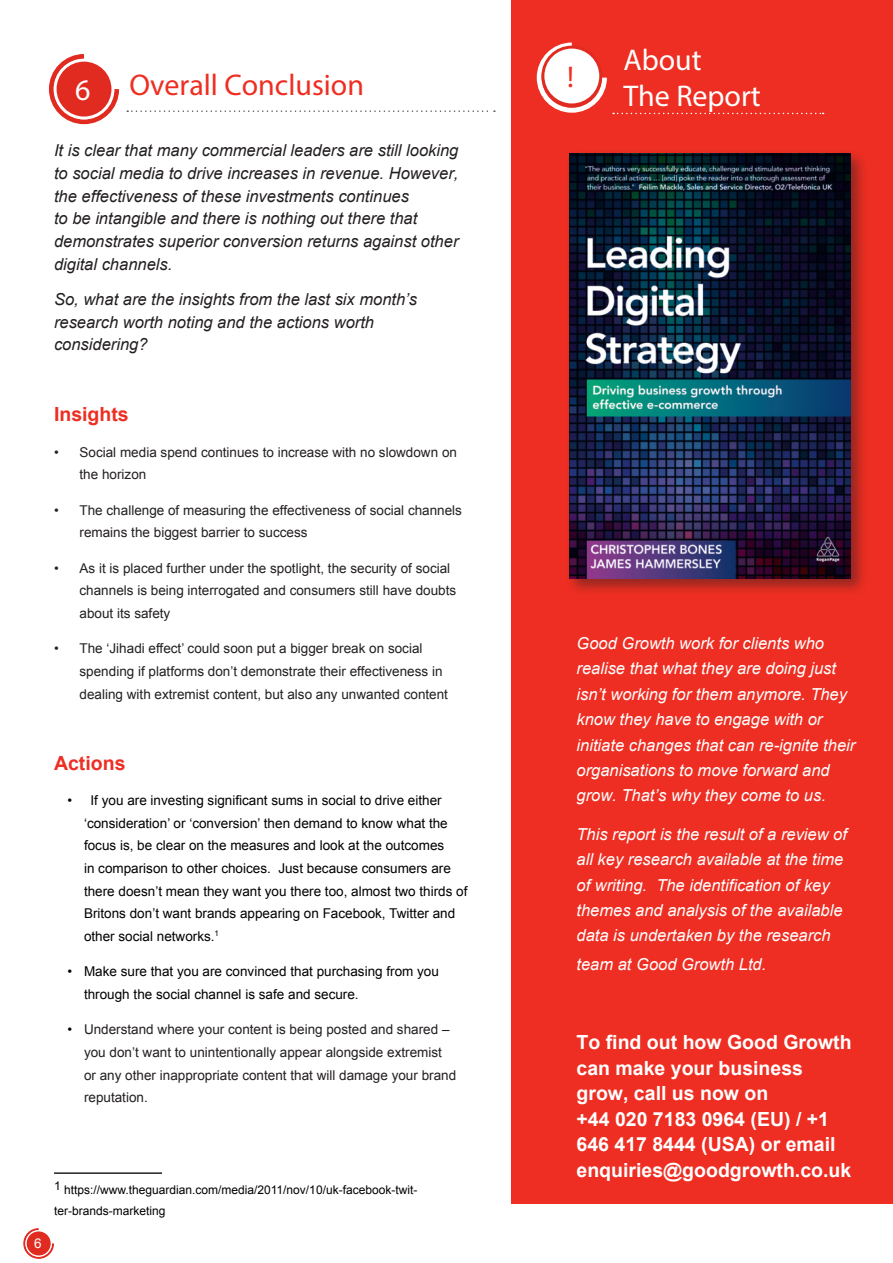
<style>
.page{position:relative;width:893px;height:1263px;background:#fff}
.page>*{position:absolute;margin:0;border:0;box-sizing:border-box;transform-origin:0 0}
.t1{font:30px "Myriad Pro";color:#ee2e22}
.t2{font:30px "Myriad Pro";color:#fff}
.t3{font:700 19.5px/25.5px "Arial";color:#fff}
.t4{font:700 19.5px "Arial";color:#ee2e22}
.t5{font:italic 16.5px/25.5px "Arial";color:#fff}
.t6{font:italic 16.5px/22.6px "Arial";color:#231f20}
.t7{font:13.5px/22.6px "Arial";color:#231f20}
.t8{font:13.5px/22.6px "Arial";color:#000}
.t9{font:13.5px "Arial";color:#fff}
.t10{font:12px/21px "Arial";color:#000}
.s1{color:#000}
</style>
<div class="page">
<div style="left:512px;top:0;width:381px;height:1203px;background:#ee2e22"></div>
<hr style="left:54px;top:1172px;width:108px;height:2px;background:#231f20">
<svg style="left:49px;top:54px;width:446px;height:71px"></svg>
<div style="left:55px;top:60px;width:58px;height:58px;background:#e12b20;border-radius:50%"></div>
<div style="left:54px;top:59px;width:60px;height:60px;border:3px solid #fff;border-radius:50%"></div>
<div style="left:565px;top:149px;width:303px;height:447px;background:#231f20;opacity:.45"></div>
<img style="left:569px;top:153px;width:281px;height:426px">
<svg style="left:536px;top:42px;width:288px;height:73px"></svg>
<div style="left:543px;top:47px;width:58px;height:58px;background:#fff;border-radius:50%"></div>
<div style="left:541px;top:46px;width:61px;height:60px;border:3px solid #e12b20;border-radius:50%"></div>
<svg style="left:23px;top:1228px;width:31px;height:31px"></svg>
<div style="left:26px;top:1231px;width:25px;height:25px;background:#e12b20;border-radius:50%"></div>
<div style="left:25px;top:1230px;width:27px;height:27px;border:1px solid #fff;border-radius:50%"></div>
<p class="t2" style="left:75px;top:72px;width:17px">6</p>
<p class="t1" style="left:129px;top:66px;width:236px">Overall Conclusion</p>
<p class="t1" style="left:567px;top:59px;width:8px">!</p>
<p class="t6" style="left:54px;top:139px;width:406px">It is clear that many commercial leaders are still looking to social media to drive increases in revenue. However, the effectiveness of these investments continues<br>to be intangible and there is nothing out there that demonstrates superior conversion returns against other digital channels.</p>
<p class="t6" style="left:54px;top:288px;width:365px">So, what are the insights from the last six month’s research worth noting and the actions worth considering?</p>
<p class="t2" style="left:623px;top:41px;width:80px">About</p>
<p class="t2" style="left:623px;top:78px;width:139px">The Report</p>
<p class="t4" style="left:54px;top:401px;width:76px">Insights</p>
<p class="t7" style="left:80px;top:441px;width:379px;text-indent:-26px">• Social media spend continues to increase with no slowdown on the horizon</p>
<p class="t7" style="left:80px;top:499px;width:384px;text-indent:-26px">• The challenge of measuring the effectiveness of social channels remains the biggest barrier to success</p>
<p class="t7" style="left:80px;top:557px;width:378px;text-indent:-26px">• As it is placed further under the spotlight, the security of social channels is being interrogated and consumers still have doubts about its safety</p>
<p class="t7" style="left:80px;top:637px;width:370px;text-indent:-26px">• The ‘Jihadi effect’ could soon put a bigger break on social spending if platforms don’t demonstrate their effectiveness in dealing with extremist content, but also any unwanted content</p>
<p class="t4" style="left:54px;top:750px;width:73px">Actions</p>
<p class="t8" style="left:84px;top:789px;width:385px;text-indent:-16px">• If you are investing significant sums in social to drive either ‘consideration’ or ‘conversion’ then demand to know what the focus is, be clear on the measures and look at the outcomes<br>in comparison to other choices. Just because consumers are there doesn’t mean they want you there too, almost two thirds of Britons don’t want brands appearing on Facebook, Twitter and other social networks.<sup>1</sup></p>
<p class="t8" style="left:84px;top:960px;width:356px;text-indent:-16px">• Make sure that you are convinced that purchasing from you through the social channel is safe and secure.</p>
<p class="t7" style="left:84px;top:1018px;width:374px;text-indent:-16px"><span class="s1">•</span> Understand where your content is being posted and shared – you don’t want to unintentionally appear alongside extremist or any other inappropriate content that will damage your brand reputation.</p>
<p class="t9" style="left:34px;top:1235px;width:9px">6</p>
<p class="t10" style="left:54px;top:1179px;width:365px">1 https://www.theguardian.com/media/2011/nov/10/uk-facebook-twit&shy;ter-brands-marketing</p>
<p class="t5" style="left:576px;top:630px;width:280px">Good Growth work for clients who realise that what they are doing just isn’t working for them anymore. They know they have to engage with or initiate changes that can re-ignite their organisations to move forward and grow. That’s why they come to us.</p>
<p class="t5" style="left:576px;top:821px;width:272px">This report is the result of a review of all key research available at the time of writing. The identification of key themes and analysis of the available data is undertaken by the research</p>
<p class="t5" style="left:576px;top:951px;width:191px">team at Good Growth Ltd.</p>
<p class="t3" style="left:576px;top:1030px;width:277px">To find out how Good Growth can make your business grow, call us now on<br>+44 020 7183 0964 (EU) / +1<br>646 417 8444 (USA) or email enquiries@goodgrowth.co.uk</p>
</div>
